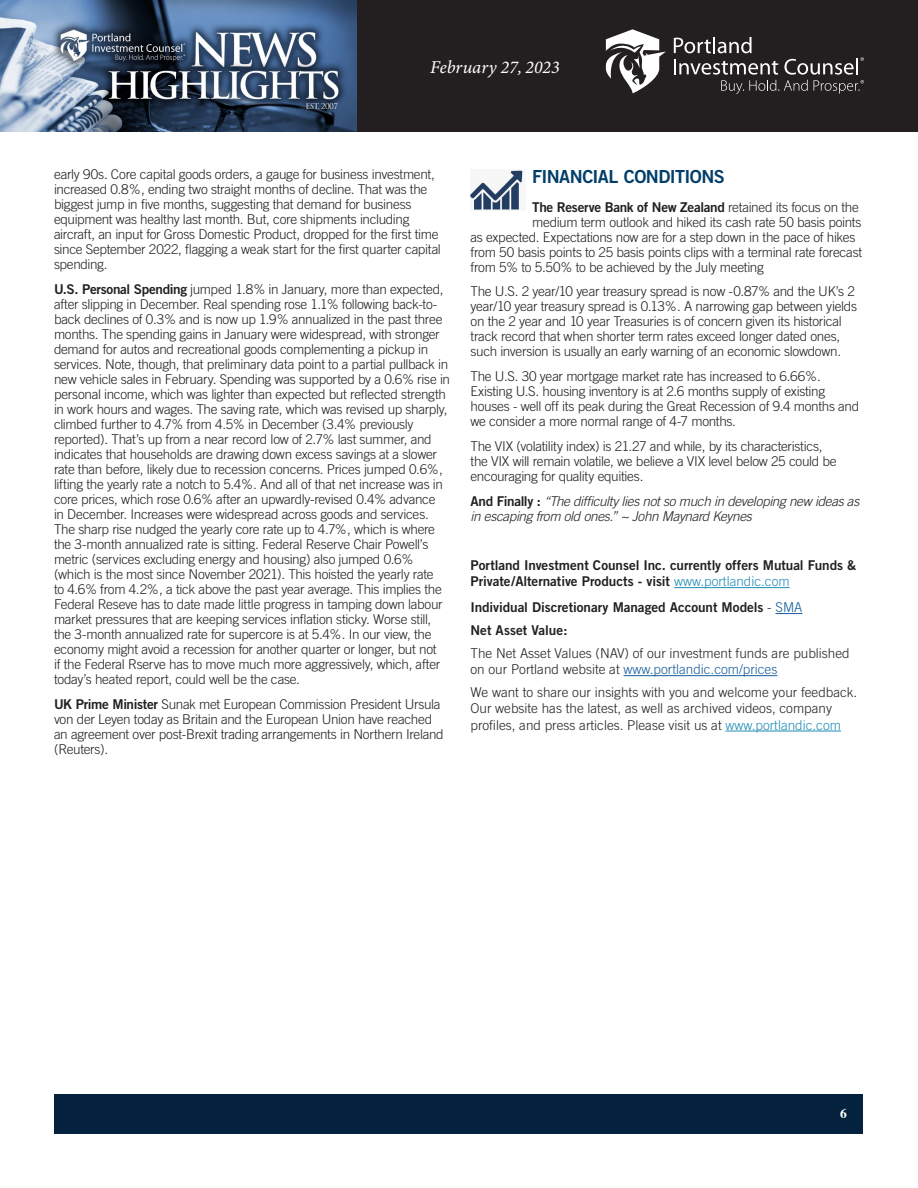
<style>
.page{position:relative;width:918px;height:1188px;background:#fff}
.page>*{position:absolute;margin:0;border:0;box-sizing:border-box;transform-origin:0 0}
.Article_-_Body{font:18px "Trade Gothic Bold Two";letter-spacing:-.03em;color:#003e69}
.t1{font:italic 18px "Minion Variable Concept";color:#fff}
.Article_-_Body-2{font:300 13.5px/15px "Trade Gothic";letter-spacing:-.02em;color:#231f20}
.Article_-_Body-3{font:300 13.5px/16.2px "Trade Gothic";color:#231f20}
.Article_-_Body-4{font:13.5px/16.2px "Trade Gothic Bold Two";letter-spacing:-.005em;color:#231f20}
.Article_-_Body-5{font:italic 300 13.5px/15px "Trade Gothic";letter-spacing:-.025em;color:#231f20}
.t2{font:700 13.5px "Times";color:#fff}
.s1{font-family:"Trade Gothic Bold Two";font-weight:400}
.s2{font-family:"Trade Gothic";font-weight:300}
.s3{font-family:"Trade Gothic Bold Two";font-weight:400;font-style:normal}
.s4{font-family:"Trade Gothic";font-weight:300;color:#218cb6}
.s5{font-family:"Trade Gothic";font-weight:300;color:#175d9e}
.s6{color:#175d9e}
.s7{color:#218cb6}
</style>
<div class="page">
<div style="left:356px;top:0;width:562px;height:132px;background:#231f20"></div>
<img style="left:0;top:0;width:356px;height:132px">
<svg style="left:674px;top:37px;width:190px;height:57px"></svg>
<svg style="left:606px;top:29px;width:60px;height:64px"></svg>
<div style="left:55px;top:1094px;width:808px;height:39px;background:#04213e"></div>
<hr style="left:674px;top:587px;width:116px;height:1px;background:#218cb6">
<svg style="left:775px;top:613px;width:27px;height:1px"></svg>
<hr style="left:624px;top:675px;width:153px;height:1px;background:#175d9e">
<hr style="left:726px;top:731px;width:115px;height:1px;background:#218cb6">
<img style="left:471px;top:170px;width:52px;height:40px">
<h1 class="t1" style="left:430px;top:55px;width:131px">February 27, 2023</h1>
<p class="Article_-_Body-2" style="left:54px;top:167px;width:388px">early 90s. Core capital goods orders, a gauge for business investment, increased 0.8%, ending two straight months of decline. That was the biggest jump in five months, suggesting that demand for business equipment was healthy last month. But, core shipments including aircraft, an input for Gross Domestic Product, dropped for the first time since September 2022, flagging a weak start for the first quarter capital spending.</p>
<p class="Article_-_Body-2" style="left:54px;top:281px;width:398px"><span class="s1">U.S. Personal Spending</span> jumped 1.8% in January, more than expected, after slipping in December. Real spending rose 1.1% following back-to&shy;back declines of 0.3% and is now up 1.9% annualized in the past three months. The spending gains in January were widespread, with stronger demand for autos and recreational goods complementing a pickup in services. Note, though, that preliminary data point to a partial pullback in new vehicle sales in February. Spending was supported by a 0.6% rise in personal income, which was lighter than expected but reflected strength in work hours and wages. The saving rate, which was revised up sharply, climbed further to 4.7% from 4.5% in December (3.4% previously reported). That’s up from a near record low of 2.7% last summer, and indicates that households are drawing down excess savings at a slower rate than before, likely due to recession concerns. Prices jumped 0.6%, lifting the yearly rate a notch to 5.4%. And all of that net increase was in core prices, which rose 0.6% after an upwardly-revised 0.4% advance<br>in December. Increases were widespread across goods and services.<br>The sharp rise nudged the yearly core rate up to 4.7%, which is where the 3-month annualized rate is sitting. Federal Reserve Chair Powell’s metric (services excluding energy and housing) also jumped 0.6% (which is the most since November 2021). This hoisted the yearly rate<br>to 4.6% from 4.2%, a tick above the past year average. This implies the Federal Reseve has to date made little progress in tamping down labour market pressures that are keeping services inflation sticky. Worse still, the 3-month annualized rate for supercore is at 5.4%. In our view, the economy might avoid a recession for another quarter or longer, but not<br>if the Federal Rserve has to move much more aggressively, which, after today’s heated report, could well be the case.</p>
<p class="Article_-_Body-2" style="left:54px;top:696px;width:391px"><span class="s1">UK Prime Minister</span> Sunak met European Commission President Ursula von der Leyen today as Britain and the European Union have reached an agreement over post-Brexit trading arrangements in Northern Ireland (Reuters).</p>
<p class="Article_-_Body" style="left:532px;top:165px;width:194px">FINANCIAL CONDITIONS</p>
<p class="Article_-_Body-4" style="left:532px;top:198px;width:328px">The Reserve Bank of New Zealand <span class="s2">retained its focus on the</span></p>
<p class="Article_-_Body-2" style="left:532px;top:214px;width:331px">medium term outlook and hiked its cash rate 50 basis points</p>
<p class="Article_-_Body-2" style="left:471px;top:229px;width:386px">as expected. Expectations now are for a step down in the pace of hikes</p>
<p class="Article_-_Body-2" style="left:471px;top:244px;width:393px">from 50 basis points to 25 basis points clips with a terminal rate forecast</p>
<p class="Article_-_Body-2" style="left:471px;top:259px;width:295px">from 5% to 5.50% to be achieved by the July meeting</p>
<p class="Article_-_Body-2" style="left:471px;top:284px;width:388px">The U.S. 2 year/10 year treasury spread is now -0.87% and the UK’s 2 year/10 year treasury spread is 0.13%. A narrowing gap between yields on the 2 year and 10 year Treasuries is of concern given its historical track record that when shorter term rates exceed longer dated ones, such inversion is usually an early warning of an economic slowdown.</p>
<p class="Article_-_Body-2" style="left:471px;top:369px;width:390px">The U.S. 30 year mortgage market rate has increased to 6.66%.<br>Existing U.S. housing inventory is at 2.6 months supply of existing houses - well off its peak during the Great Recession of 9.4 months and we consider a more normal range of 4-7 months.</p>
<p class="Article_-_Body-2" style="left:471px;top:438px;width:368px">The VIX (volatility index) is 21.27 and while, by its characteristics, the VIX will remain volatile, we believe a VIX level below 25 could be encouraging for quality equities.</p>
<p class="Article_-_Body-5" style="left:471px;top:493px;width:390px"><span class="s3">And Finally :</span> “The difficulty lies not so much in developing new ideas as in escaping from old ones.” ~ John Maynard Keynes</p>
<p class="Article_-_Body-4" style="left:471px;top:557px;width:387px">Portland Investment Counsel Inc. currently offers Mutual Funds &amp;<br>Private/Alternative Products - visit <span class="s4">www.portlandic.com</span></p>
<p class="Article_-_Body-4" style="left:471px;top:599px;width:333px">Individual Discretionary Managed Account Models <span class="s2">-</span> <span class="s5">SMA</span></p>
<p class="Article_-_Body-4" style="left:471px;top:622px;width:99px">Net Asset Value:</p>
<p class="Article_-_Body-3" style="left:471px;top:645px;width:381px">The Net Asset Values (NAV) of our investment funds are published on our Portland website at <span class="s6">www.portlandic.com/prices</span></p>
<p class="Article_-_Body-3" style="left:471px;top:684px;width:388px">We want to share our insights with you and welcome your feedback.<br>Our website has the latest, as well as archived videos, company profiles, and press articles. Please visit us at <span class="s7">www.portlandic.com</span></p>
<p class="t2" style="left:840px;top:1100px;width:8px">6</p>
</div>
